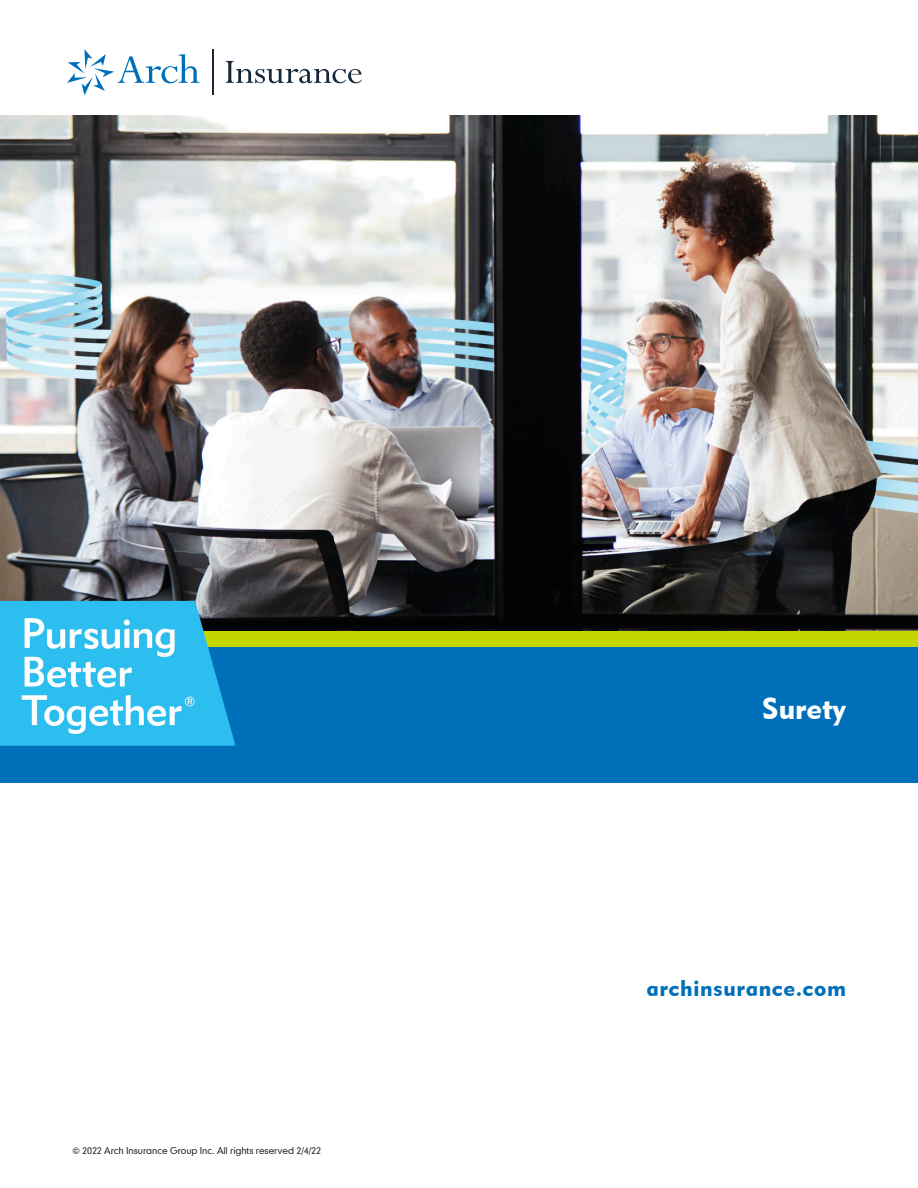
<style>
.page{position:relative;width:918px;height:1188px;background:#fff}
.page>*{position:absolute;margin:0;border:0;box-sizing:border-box;transform-origin:0 0}
.t1{font:30px "Geometric 415 BT Black A";letter-spacing:-.005em;color:#fff}
.t2{font:22.5px "Geometric 415 BT Black A";letter-spacing:.025em;color:#006fba}
.t3{font:9px "Geometric 706 BT Medium B";letter-spacing:-.01em;color:#231f20}
</style>
<div class="page">
<img style="left:0;top:115px;width:918px;height:516px">
<svg style="left:226px;top:61px;width:136px;height:22px"></svg>
<hr style="left:212px;top:49px;width:1px;height:46px;background:#172938">
<svg style="left:67px;top:49px;width:132px;height:46px"></svg>
<div style="left:0;top:631px;width:918px;height:145px;background:#c4d600"></div>
<div style="left:0;top:648px;width:918px;height:135px;background:#006fba"></div>
<img style="left:0;top:601px;width:235px;height:145px">
<p class="t3" style="left:72px;top:1144px;width:250px">© 2022 Arch Insurance Group Inc. All rights reserved 2/4/22</p>
<p class="t1" style="left:762px;top:690px;width:85px">Surety</p>
<p class="t2" style="left:647px;top:974px;width:201px">archinsurance.com</p>
</div>
